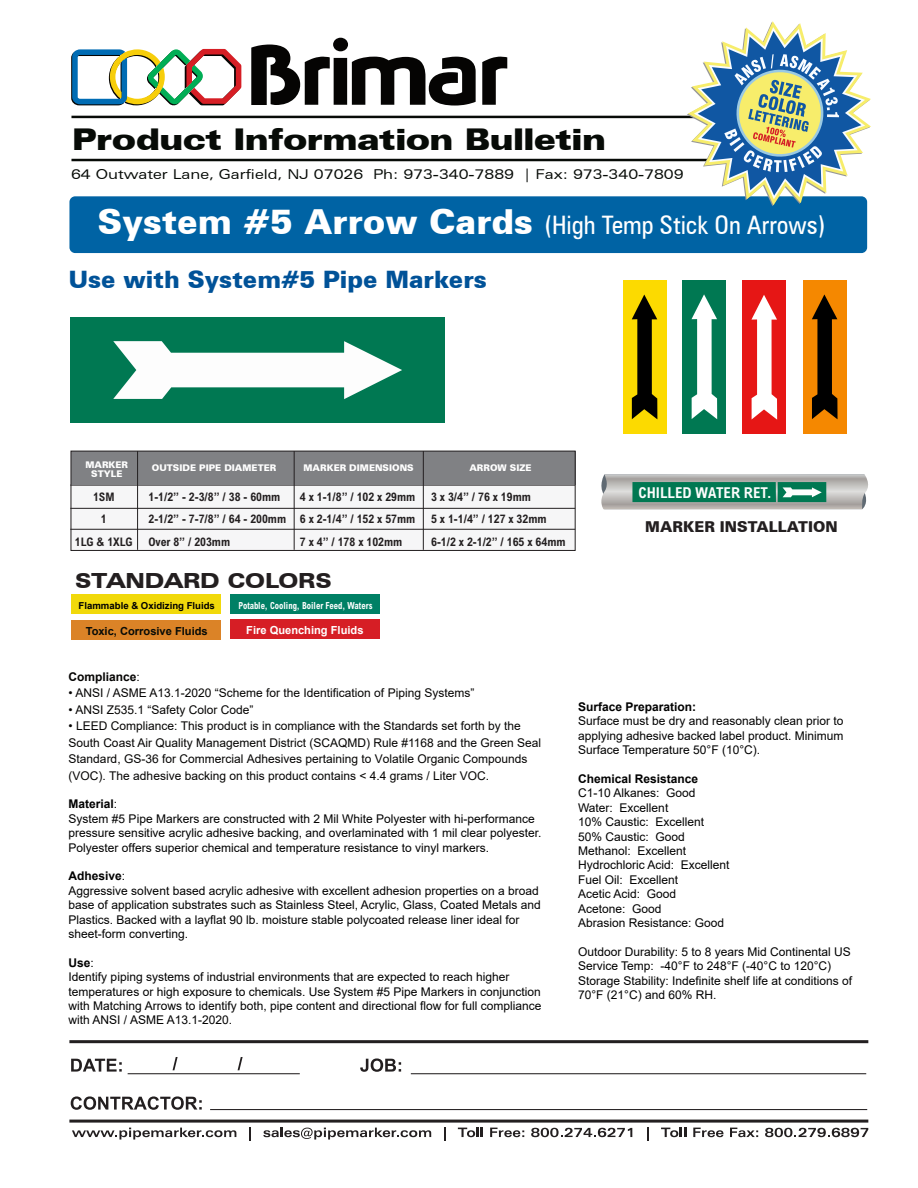
<style>
.page{position:relative;width:918px;height:1188px;background:#fff}
.page>*{position:absolute;margin:0;border:0;box-sizing:border-box;transform-origin:0 0}
.t1{font:900 expanded 30px "Zurich BT";color:#070b07}
.t2{font:condensed 25.5px "Zurich BT";color:#fff}
.t3{font:900 24px "Zurich BT";color:#005298}
.t4{font:900 expanded 20.85px "Zurich BT";color:#231f20}
.t5{font:900 15px "Zurich BT";color:#231f20}
.t6{font:700 condensed 15px "Arial MT Std";color:#fdfdfd}
.t7{font:expanded 13.65px "Zurich BT";color:#070b07}
.t8{font:12px/14.4px "Arial";color:#000}
.t9{font:12px/16.5px "Arial";color:#050403}
.t10{font:12px/14.4px "Arial";color:#010101}
.t11{font:700 12px "Arial";color:#000}
.t12{font:700 12px "Arial";color:#010101}
.t13{font:700 12px "Arial";color:#050403}
.t14{font:700 condensed 11.7px/22px "Arial MT Std";color:#231f20}
.t15{font:700 11.1px "Arial";color:#070b07}
.t16{font:700 11.1px "Arial";color:#fff}
.t17{font:700 condensed 9.75px "Arial MT Std";color:#fff;scale:.89 1}
.t18{font:700 9.6px "Arial";color:#000001}
.t19{font:900 9.15px "Zurich BT";color:#fff}
.s1{font-weight:900;font-stretch:normal;font-size:34.5px}
.s2{font-weight:400}
.s3{font-weight:700}
</style>
<div class="page">
<div style="left:69px;top:196px;width:798px;height:57px;background:#0063a4;border-radius:6px"></div>
<svg style="left:360px;top:1058px;width:41px;height:14px"></svg>
<svg style="left:71px;top:1096px;width:131px;height:14px"></svg>
<hr style="left:411px;top:1073px;width:455px;height:1px;background:#231f20">
<hr style="left:210px;top:1109px;width:657px;height:1px;background:#231f20">
<hr style="left:69px;top:1040px;width:799px;height:3px;background:#231f20">
<hr style="left:69px;top:1120px;width:799px;height:3px;background:#231f20">
<svg style="left:71px;top:1059px;width:51px;height:13px"></svg>
<hr style="left:128px;top:1073px;width:172px;height:1px;background:#231f20">
<svg style="left:173px;top:1057px;width:5px;height:13px"></svg>
<svg style="left:238px;top:1057px;width:5px;height:13px"></svg>
<svg style="left:72px;top:1128px;width:164px;height:12px"></svg>
<svg style="left:250px;top:1127px;width:1px;height:13px"></svg>
<svg style="left:263px;top:1128px;width:168px;height:12px"></svg>
<svg style="left:444px;top:1127px;width:1px;height:13px"></svg>
<svg style="left:458px;top:1128px;width:25px;height:9px"></svg>
<svg style="left:490px;top:1128px;width:34px;height:9px"></svg>
<svg style="left:531px;top:1128px;width:101px;height:9px"></svg>
<svg style="left:648px;top:1127px;width:1px;height:13px"></svg>
<svg style="left:661px;top:1128px;width:25px;height:9px"></svg>
<svg style="left:693px;top:1128px;width:30px;height:9px"></svg>
<svg style="left:730px;top:1128px;width:28px;height:9px"></svg>
<svg style="left:765px;top:1128px;width:103px;height:9px"></svg>
<div style="left:71px;top:595px;width:150px;height:19px;background:#f1d90b"></div>
<div style="left:230px;top:595px;width:149px;height:19px;background:#008065"></div>
<div style="left:230px;top:620px;width:149px;height:19px;background:#d61e25"></div>
<div style="left:71px;top:620px;width:150px;height:20px;background:#db8327"></div>
<svg style="left:601px;top:474px;width:267px;height:35px;background:#719e8e"></svg>
<hr style="left:71px;top:116px;width:694px;height:2px;background:#070b07">
<hr style="left:71px;top:159px;width:652px;height:2px;background:#070b07">
<svg style="left:251px;top:38px;width:225px;height:68px"></svg>
<svg style="left:482px;top:57px;width:25px;height:48px"></svg>
<svg style="left:71px;top:49px;width:170px;height:57px"></svg>
<svg style="left:687px;top:21px;width:184px;height:185px"></svg>
<div style="left:70px;top:317px;width:375px;height:106px;background:#007852"></div>
<svg style="left:113px;top:341px;width:289px;height:58px"></svg>
<div style="left:623px;top:280px;width:44px;height:153px;background:#fcda00"></div>
<svg style="left:632px;top:295px;width:25px;height:124px"></svg>
<div style="left:742px;top:280px;width:44px;height:154px;background:#e61615"></div>
<svg style="left:751px;top:295px;width:26px;height:125px"></svg>
<div style="left:803px;top:280px;width:44px;height:153px;background:#f58800"></div>
<svg style="left:812px;top:294px;width:26px;height:125px"></svg>
<div style="left:683px;top:280px;width:43px;height:153px;background:#007852"></div>
<svg style="left:692px;top:294px;width:25px;height:125px"></svg>
<div style="left:70px;top:451px;width:505px;height:99px;background:#f6f6f7"></div>
<hr style="left:70px;top:529px;width:505px;height:1px;background:#231f20">
<hr style="left:70px;top:508px;width:505px;height:1px;background:#231f20">
<hr style="left:70px;top:485px;width:505px;height:1px;background:#231f20">
<div style="left:71px;top:451px;width:504px;height:34px;background:#808184"></div>
<div style="left:71px;top:451px;width:505px;height:100px;border:1px solid #231f20"></div>
<hr style="left:423px;top:451px;width:1px;height:99px;background:#231f20">
<hr style="left:294px;top:451px;width:1px;height:99px;background:#231f20">
<hr style="left:137px;top:451px;width:1px;height:99px;background:#231f20">
<h1 class="t1" style="left:72px;top:122px;width:535px">Product Information Bulletin</h1>
<p class="t7" style="left:71px;top:166px;width:614px">64 Outwater Lane, Garfield, NJ 07026 Ph: 973-340-7889 | Fax: 973-340-7809</p>
<h2 class="t2" style="left:98px;top:210px;width:729px"><span class="s1">System #5 Arrow Cards</span> (High Temp Stick On Arrows)</h2>
<h3 class="t3" style="left:69px;top:265px;width:420px">Use with System#5 Pipe Markers</h3>
<p class="t19" style="left:85px;top:459px;width:44px">MARKER</p>
<p class="t19" style="left:91px;top:468px;width:33px">STYLE</p>
<p class="t19" style="left:152px;top:463px;width:126px">OUTSIDE PIPE DIAMETER</p>
<p class="t19" style="left:304px;top:463px;width:112px">MARKER DIMENSIONS</p>
<p class="t19" style="left:469px;top:463px;width:64px">ARROW SIZE</p>
<p class="t14" style="left:75px;top:486px;width:59px;text-align:center">1SM<br>1<br>1LG &amp; 1XLG</p>
<p class="t14" style="left:148px;top:486px;width:139px">1-1/2” - 2-3/8” / 38 - 60mm<br>2-1/2” - 7-7/8” / 64 - 200mm<br>Over 8” / 203mm</p>
<p class="t14" style="left:300px;top:486px;width:117px;text-align:justify">4 x 1-1/8” / 102 x 29mm 6 x 2-1/4” / 152 x 57mm 7 x 4” / 178 x 102mm</p>
<p class="t14" style="left:431px;top:486px;width:136px">3 x 3/4” / 76 x 19mm<br>5 x 1-1/4” / 127 x 32mm<br>6-1/2 x 2-1/2” / 165 x 64mm</p>
<h3 class="t4" style="left:75px;top:568px;width:258px">STANDARD COLORS</h3>
<p class="t17" style="left:239px;top:600px;width:152px">Potable, Cooling, Boiler Feed, Waters</p>
<p class="t18" style="left:79px;top:599px;width:138px">Flammable &amp; Oxidizing Fluids</p>
<p class="t15" style="left:86px;top:623px;width:124px">Toxic, Corrosive Fluids</p>
<p class="t16" style="left:246px;top:622px;width:119px">Fire Quenching Fluids</p>
<p class="t6" style="left:638px;top:484px;width:135px">CHILLED WATER RET.</p>
<p class="t5" style="left:645px;top:517px;width:194px">MARKER INSTALLATION</p>
<p class="t13" style="left:69px;top:668px;width:73px">Compliance<span class="s2">:</span></p>
<p class="t9" style="left:69px;top:685px;width:407px">• ANSI / ASME A13.1-2020 “Scheme for the Identification of Piping Systems”</p>
<p class="t9" style="left:69px;top:701px;width:186px">• ANSI Z535.1 “Safety Color Code”</p>
<p class="t9" style="left:69px;top:718px;width:474px">• LEED Compliance: This product is in compliance with the Standards set forth by the South Coast Air Quality Management District (SCAQMD) Rule #1168 and the Green Seal Standard, GS-36 for Commercial Adhesives pertaining to Volatile Organic Compounds (VOC). The adhesive backing on this product contains &lt; 4.4 grams / Liter VOC.</p>
<p class="t8" style="left:69px;top:797px;width:474px"><span class="s3">Material</span>:<br>System #5 Pipe Markers are constructed with 2 Mil White Polyester with hi-performance pressure sensitive acrylic adhesive backing, and overlaminated with 1 mil clear polyester.<br>Polyester offers superior chemical and temperature resistance to vinyl markers.</p>
<p class="t8" style="left:69px;top:869px;width:474px"><span class="s3">Adhesive</span>:<br>Aggressive solvent based acrylic adhesive with excellent adhesion properties on a broad base of application substrates such as Stainless Steel, Acrylic, Glass, Coated Metals and Plastics. Backed with a layflat 90 lb. moisture stable polycoated release liner ideal for sheet-form converting.</p>
<p class="t8" style="left:69px;top:955px;width:474px"><span class="s3">Use</span>:<br>Identify piping systems of industrial environments that are expected to reach higher temperatures or high exposure to chemicals. Use System #5 Pipe Markers in conjunction with Matching Arrows to identify both, pipe content and directional flow for full compliance with ANSI / ASME A13.1-2020.</p>
<p class="t11" style="left:578px;top:698px;width:120px">Surface Preparation:</p>
<p class="t8" style="left:578px;top:714px;width:267px;text-align:justify">Surface must be dry and reasonably clean prior to applying adhesive backed label product. Minimum Surface Temperature 50°F (10°C).</p>
<p class="t12" style="left:578px;top:770px;width:122px">Chemical Resistance</p>
<p class="t10" style="left:578px;top:786px;width:153px">C1-10 Alkanes: Good<br>Water: Excellent<br>10% Caustic: Excellent<br>50% Caustic: Good<br>Methanol: Excellent<br>Hydrochloric Acid: Excellent<br>Fuel Oil: Excellent<br>Acetic Acid: Good<br>Acetone: Good<br>Abrasion Resistance: Good</p>
<p class="t8" style="left:578px;top:944px;width:276px">Outdoor Durability: 5 to 8 years Mid Continental US Service Temp: -40°F to 248°F (-40°C to 120°C)<br>Storage Stability: Indefinite shelf life at conditions of 70°F (21°C) and 60% RH.</p>
</div>
